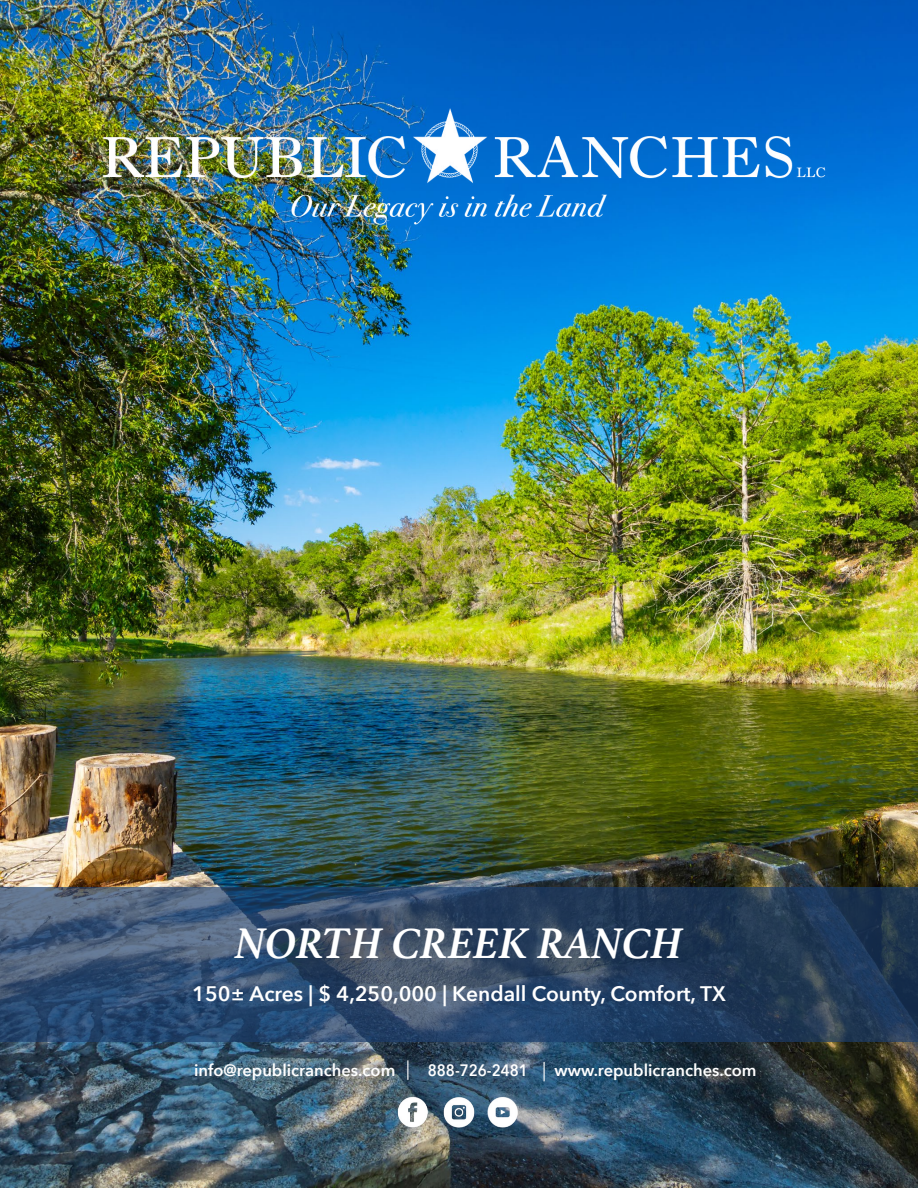
<style>
.page{position:relative;width:918px;height:1188px;background:#fff}
.page>*{position:absolute;margin:0;border:0;box-sizing:border-box;transform-origin:0 0}
.t1{font:italic 700 45px "Athelas";color:#fff}
.t2{font:600 21px "Avenir Next";color:#fff}
.t3{font:600 16.5px "Avenir Next";color:#fff}
.t4{font:600 16.5px "Avenir Next";color:#fff;scale:.9 1}
</style>
<div class="page">
<img style="left:0;top:0;width:918px;height:1188px">
<svg style="left:0;top:888px;width:918px;height:154px;background:#2f4766"></svg>
<img style="left:387px;top:1097px;width:49px;height:33px">
<img style="left:434px;top:1095px;width:92px;height:34px">
<svg style="left:407px;top:1060px;width:1px;height:20px"></svg>
<svg style="left:544px;top:1062px;width:1px;height:19px"></svg>
<img style="left:81px;top:89px;width:756px;height:150px">
<h1 class="t1" style="left:235px;top:907px;width:450px">NORTH CREEK RANCH</h1>
<p class="t2" style="left:192px;top:976px;width:535px">150± Acres | $ 4,250,000 | Kendall County, Comfort, TX</p>
<p class="t3" style="left:194px;top:1056px;width:203px">info@republicranches.com</p>
<p class="t4" style="left:428px;top:1056px;width:113px">888-726-2481</p>
<p class="t3" style="left:554px;top:1056px;width:204px">www.republicranches.com</p>
</div>
